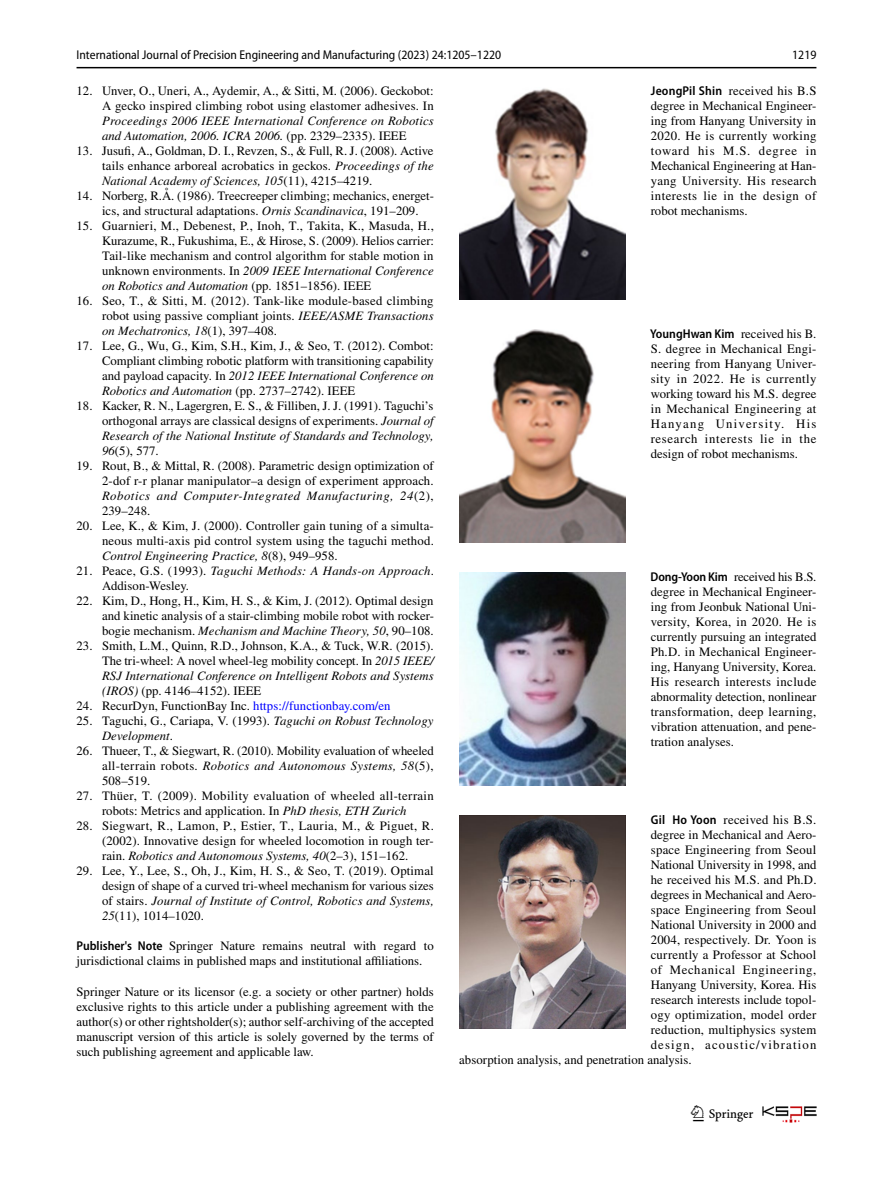
<style>
.page{position:relative;width:893px;height:1187px;background:#fff}
.page>*{position:absolute;margin:0;border:0;box-sizing:border-box;transform-origin:0 0}
.t1{font:22.5px "Springnew Regular 3";color:#000}
.t2{font:12.75px/15px "STIX";letter-spacing:.005em;color:#000;text-align:justify}
.t3{font:12.75px/15px "STIX";letter-spacing:.025em;color:#000;text-align:center}
.t4{font:italic 12.75px/15px "STIX";letter-spacing:.015em;color:#000}
.t5{font:semi-condensed 12.75px "Myriad Pro";color:#000}
.t6{font:12.75px "STIX";letter-spacing:.09em;color:#000}
.t7{font:12.75px "STIX";letter-spacing:.055em;color:#000}
.s1{font-style:normal}
.s2{font-style:italic}
.s3{color:#00f}
.s4{font-family:"Myriad Pro";font-weight:600;font-stretch:semi-condensed}
</style>
<div class="page">
<hr style="left:77px;top:67px;width:739px;height:1px;background:#000">
<img style="left:762px;top:1106px;width:55px;height:16px">
<img style="left:459px;top:88px;width:166px;height:212px">
<img style="left:459px;top:330px;width:166px;height:212px">
<img style="left:459px;top:572px;width:166px;height:213px">
<img style="left:459px;top:815px;width:166px;height:213px">
<p class="t5" style="left:77px;top:48px;width:426px">International Journal of Precision Engineering and Manufacturing (2023) 24:1205–1220</p>
<p class="t5" style="left:792px;top:48px;width:26px">1219</p>
<p class="t2" style="left:77px;top:84px;width:359px;text-align:right">12. Unver, O., Uneri, A., Aydemir, A., &amp; Sitti, M. (2006). Geckobot:<br>A gecko inspired climbing robot using elastomer adhesives. In</p>
<p class="t4" style="left:102px;top:113px;width:333px">Proceedings 2006 IEEE International Conference on Robotics and Automation, 2006. ICRA 2006. <span class="s1">(pp. 2329–2335). IEEE</span></p>
<p class="t2" style="left:102px;top:144px;width:333px;text-indent:-26px">13. Jusufi, A., Goldman, D. I., Revzen, S., &amp; Full, R. J. (2008). Active tails enhance arboreal acrobatics in geckos. <span class="s2">Proceedings of the National Academy of Sciences, 105</span>(11), 4215–4219.</p>
<p class="t2" style="left:102px;top:189px;width:333px;text-indent:-26px">14. Norberg, R.Å. (1986). Treecreeper climbing; mechanics, energet&shy;ics, and structural adaptations. <span class="s2">Ornis Scandinavica</span>, 191–209.</p>
<p class="t2" style="left:102px;top:219px;width:333px;text-indent:-26px">15. Guarnieri, M., Debenest, P., Inoh, T., Takita, K., Masuda, H., Kurazume, R., Fukushima, E., &amp; Hirose, S. (2009). Helios carrier:<br>Tail-like mechanism and control algorithm for stable motion in unknown environments. In <span class="s2">2009 IEEE International Conference on Robotics and Automation</span> (pp. 1851–1856). IEEE</p>
<p class="t2" style="left:102px;top:294px;width:333px;text-indent:-26px">16. Seo, T., &amp; Sitti, M. (2012). Tank-like module-based climbing robot using passive compliant joints. <span class="s2">IEEE/ASME Transactions on Mechatronics, 18</span>(1), 397–408.</p>
<p class="t2" style="left:102px;top:339px;width:333px;text-indent:-26px">17. Lee, G., Wu, G., Kim, S.H., Kim, J., &amp; Seo, T. (2012). Combot:<br>Compliant climbing robotic platform with transitioning capability and payload capacity. In <span class="s2">2012 IEEE International Conference on Robotics and Automation</span> (pp. 2737–2742). IEEE</p>
<p class="t2" style="left:102px;top:399px;width:333px;text-indent:-26px">18. Kacker, R. N., Lagergren, E. S., &amp; Filliben, J. J. (1991). Taguchi’s orthogonal arrays are classical designs of experiments. <span class="s2">Journal of Research of the National Institute of Standards and Technology, 96</span>(5), 577.</p>
<p class="t2" style="left:102px;top:459px;width:333px;text-indent:-26px">19. Rout, B., &amp; Mittal, R. (2008). Parametric design optimization of 2-dof r-r planar manipulator–a design of experiment approach.<br><span class="s2">Robotics and Computer-Integrated Manufacturing, 24</span>(2), 239–248.</p>
<p class="t2" style="left:102px;top:519px;width:333px;text-indent:-26px">20. Lee, K., &amp; Kim, J. (2000). Controller gain tuning of a simulta&shy;neous multi-axis pid control system using the taguchi method.<br><span class="s2">Control Engineering Practice, 8</span>(8), 949–958.</p>
<p class="t2" style="left:102px;top:564px;width:333px;text-indent:-26px">21. Peace, G.S. (1993). <span class="s2">Taguchi Methods: A Hands-on Approach</span>.<br>Addison-Wesley.</p>
<p class="t2" style="left:102px;top:594px;width:333px;text-indent:-26px">22. Kim, D., Hong, H., Kim, H. S., &amp; Kim, J. (2012). Optimal design and kinetic analysis of a stair-climbing mobile robot with rocker&shy;bogie mechanism. <span class="s2">Mechanism and Machine Theory, 50</span>, 90–108.</p>
<p class="t2" style="left:102px;top:639px;width:333px;text-indent:-26px">23. Smith, L.M., Quinn, R.D., Johnson, K.A., &amp; Tuck, W.R. (2015).<br>The tri-wheel: A novel wheel-leg mobility concept. In <span class="s2">2015 IEEE/ RSJ International Conference on Intelligent Robots and Systems (IROS)</span> (pp. 4146–4152). IEEE</p>
<p class="t2" style="left:77px;top:699px;width:316px">24. RecurDyn, FunctionBay Inc. <span class="s3">https://functionbay.com/en</span></p>
<p class="t4" style="left:102px;top:713px;width:333px;text-indent:-26px"><span class="s1">25. Taguchi, G., Cariapa, V. (1993).</span> Taguchi on Robust Technology<br>Development<span class="s1">.</span></p>
<p class="t2" style="left:102px;top:744px;width:333px;text-indent:-26px">26. Thueer, T., &amp; Siegwart, R. (2010). Mobility evaluation of wheeled all-terrain robots. <span class="s2">Robotics and Autonomous Systems, 58</span>(5), 508–519.</p>
<p class="t3" style="left:77px;top:789px;width:359px">27. Thüer, T. (2009). Mobility evaluation of wheeled all-terrain robots: Metrics and application. In <span class="s2">PhD thesis, ETH Zurich</span></p>
<p class="t2" style="left:102px;top:819px;width:333px;text-indent:-26px">28. Siegwart, R., Lamon, P., Estier, T., Lauria, M., &amp; Piguet, R. (2002). Innovative design for wheeled locomotion in rough ter&shy;rain. <span class="s2">Robotics and Autonomous Systems, 40</span>(2–3), 151–162.</p>
<p class="t2" style="left:102px;top:864px;width:333px;text-indent:-26px">29. Lee, Y., Lee, S., Oh, J., Kim, H. S., &amp; Seo, T. (2019). Optimal design of shape of a curved tri-wheel mechanism for various sizes of stairs. <span class="s2">Journal of Institute of Control, Robotics and Systems, 25</span>(11), 1014–1020.</p>
<p class="t2" style="left:77px;top:939px;width:359px"><span class="s4">Publisher's Note</span> Springer Nature remains neutral with regard to jurisdictional claims in published maps and institutional affiliations.</p>
<p class="t2" style="left:77px;top:984px;width:359px">Springer Nature or its licensor (e.g. a society or other partner) holds exclusive rights to this article under a publishing agreement with the author(s) or other rightsholder(s); author self-archiving of the accepted manuscript version of this article is solely governed by the terms of such publishing agreement and applicable law.</p>
<p class="t2" style="left:651px;top:84px;width:167px"><span class="s4">JeongPil Shin</span> received his B.S degree in Mechanical Engineer&shy;ing from Hanyang University in 2020. He is currently working toward his M.S. degree in Mechanical Engineering at Han&shy;yang University. His research interests lie in the design of robot mechanisms.</p>
<p class="t2" style="left:650px;top:327px;width:168px"><span class="s4">YoungHwan Kim</span> received his B.<br>S. degree in Mechanical Engi&shy;neering from Hanyang Univer&shy;sity in 2022. He is currently working toward his M.S. degree in Mechanical Engineering at Hanyang University. His research interests lie in the design of robot mechanisms.</p>
<p class="t2" style="left:651px;top:570px;width:167px"><span class="s4">Dong‑Yoon Kim</span> received his B.S. degree in Mechanical Engineer&shy;ing from Jeonbuk National Uni&shy;versity, Korea, in 2020. He is currently pursuing an integrated Ph.D. in Mechanical Engineer&shy;ing, Hanyang University, Korea.<br>His research interests include abnormality detection, nonlinear transformation, deep learning, vibration attenuation, and pene&shy;tration analyses.</p>
<p class="t3" style="left:651px;top:813px;width:167px"><span class="s4">Gil Ho Yoon</span> received his B.S.</p>
<p class="t2" style="left:651px;top:828px;width:167px">degree in Mechanical and Aero-</p>
<p class="t3" style="left:651px;top:843px;width:167px">space Engineering from Seoul</p>
<p class="t2" style="left:651px;top:858px;width:167px">National University in 1998, and</p>
<p class="t2" style="left:651px;top:873px;width:167px">he received his M.S. and Ph.D.</p>
<p class="t2" style="left:651px;top:888px;width:167px">degrees in Mechanical and Aero-</p>
<p class="t3" style="left:651px;top:903px;width:167px">space Engineering from Seoul</p>
<p class="t2" style="left:651px;top:918px;width:167px">National University in 2000 and</p>
<p class="t2" style="left:651px;top:933px;width:167px">2004, respectively. Dr. Yoon is</p>
<p class="t2" style="left:651px;top:948px;width:167px">currently a Professor at School</p>
<p class="t7" style="left:651px;top:960px;width:167px">of Mechanical Engineering,</p>
<p class="t2" style="left:651px;top:978px;width:167px">Hanyang University, Korea. His</p>
<p class="t2" style="left:651px;top:993px;width:167px">research interests include topol-</p>
<p class="t2" style="left:651px;top:1008px;width:167px">ogy optimization, model order</p>
<p class="t2" style="left:651px;top:1022px;width:167px">reduction, multiphysics system</p>
<p class="t6" style="left:651px;top:1035px;width:167px">design, acoustic/vibration</p>
<p class="t2" style="left:459px;top:1052px;width:234px">absorption analysis, and penetration analysis.</p>
<h1 class="t1" style="left:693px;top:1096px;width:62px">1 3</h1>
</div>
